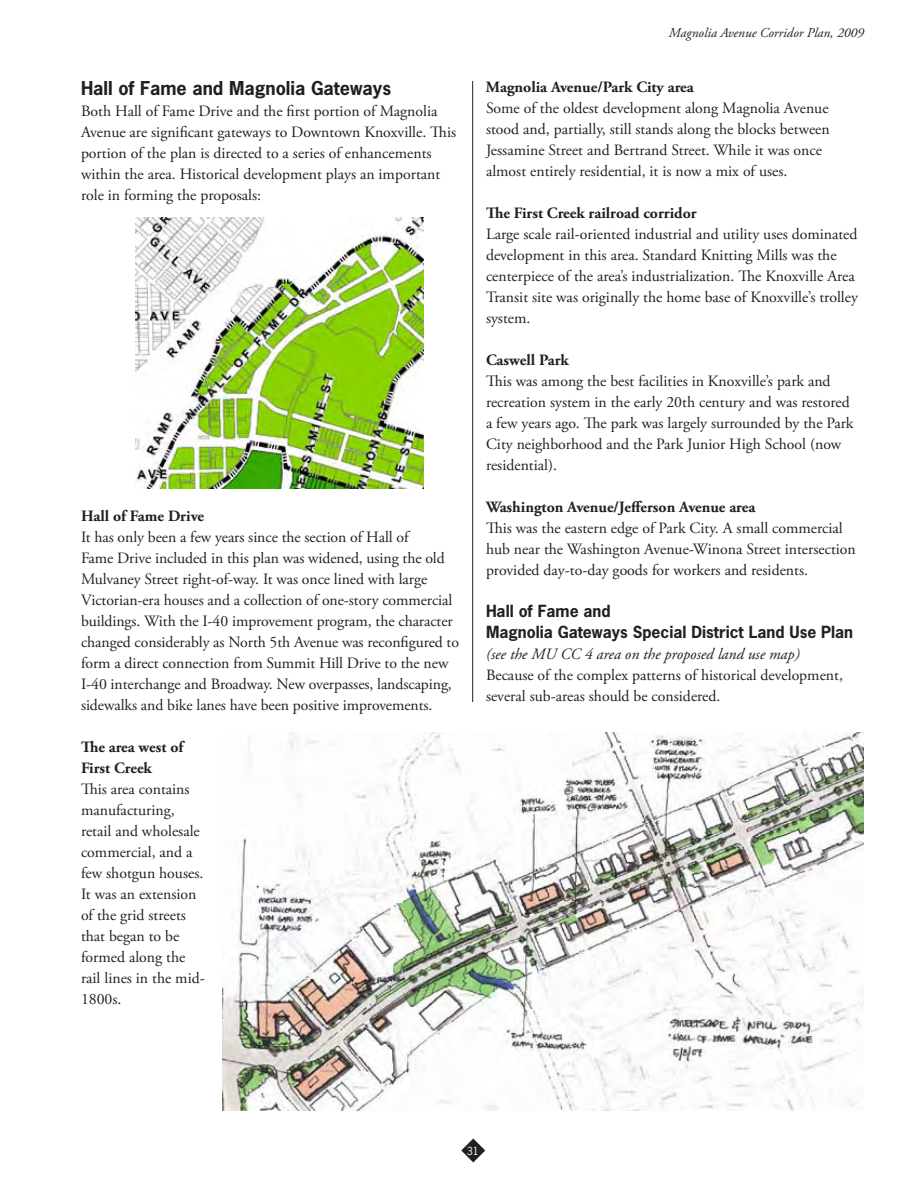
<style>
.page{position:relative;width:918px;height:1188px;background:#fff}
.page>*{position:absolute;margin:0;border:0;box-sizing:border-box;transform-origin:0 0}
.t1{font:700 18px "News Gothic Std";color:#231f20}
.t2{font:15.75px/21px "Adobe Garamond Pro";color:#231f20}
.t3{font:700 15.75px/21px "Adobe Garamond Pro";color:#231f20}
.t4{font:700 15.75px/21px "News Gothic Std";color:#231f20}
.t5{font:italic 15.75px "Adobe Garamond Pro";color:#231f20}
.t6{font:italic 13.5px "Adobe Garamond Pro";color:#231f20}
.t7{font:10.5px "News Gothic Std";color:#fff}
</style>
<div class="page">
<svg style="left:461px;top:1138px;width:24px;height:24px"></svg>
<img style="left:135px;top:218px;width:288px;height:271px">
<img style="left:222px;top:733px;width:642px;height:377px">
<hr style="left:472px;top:81px;width:1px;height:621px;background:#231f20">
<p class="t1" style="left:81px;top:76px;width:312px">Hall of Fame and Magnolia Gateways</p>
<p class="t2" style="left:81px;top:101px;width:377px">Both Hall of Fame Drive and the first portion of Magnolia Avenue are significant gateways to Downtown Knoxville. This portion of the plan is directed to a series of enhancements within the area. Historical development plays an important role in forming the proposals:</p>
<p class="t3" style="left:81px;top:505px;width:125px">Hall of Fame Drive</p>
<p class="t2" style="left:81px;top:527px;width:380px">It has only been a few years since the section of Hall of<br>Fame Drive included in this plan was widened, using the old Mulvaney Street right-of-way. It was once lined with large Victorian-era houses and a collection of one-story commercial buildings. With the I-40 improvement program, the character changed considerably as North 5th Avenue was reconfigured to form a direct connection from Summit Hill Drive to the new I-40 interchange and Broadway. New overpasses, landscaping, sidewalks and bike lanes have been positive improvements.</p>
<p class="t3" style="left:81px;top:736px;width:104px">The area west of<br>First Creek</p>
<p class="t2" style="left:81px;top:779px;width:125px">This area contains manufacturing, retail and wholesale commercial, and a few shotgun houses.<br>It was an extension of the grid streets that began to be formed along the rail lines in the mid-<br>1800s.</p>
<p class="t6" style="left:669px;top:24px;width:197px">Magnolia Avenue Corridor Plan, 2009</p>
<p class="t3" style="left:486px;top:77px;width:209px">Magnolia Avenue/Park City area</p>
<p class="t2" style="left:486px;top:98px;width:345px">Some of the oldest development along Magnolia Avenue stood and, partially, still stands along the blocks between Jessamine Street and Bertrand Street. While it was once almost entirely residential, it is now a mix of uses.</p>
<p class="t3" style="left:486px;top:203px;width:212px">The First Creek railroad corridor</p>
<p class="t2" style="left:486px;top:224px;width:373px">Large scale rail-oriented industrial and utility uses dominated development in this area. Standard Knitting Mills was the centerpiece of the area’s industrialization. The Knoxville Area Transit site was originally the home base of Knoxville’s trolley system.</p>
<p class="t3" style="left:486px;top:350px;width:84px">Caswell Park</p>
<p class="t2" style="left:486px;top:371px;width:369px">This was among the best facilities in Knoxville’s park and recreation system in the early 20th century and was restored a few years ago. The park was largely surrounded by the Park City neighborhood and the Park Junior High School (now residential).</p>
<p class="t3" style="left:486px;top:497px;width:271px">Washington Avenue/Jefferson Avenue area</p>
<p class="t2" style="left:486px;top:518px;width:371px">This was the eastern edge of Park City. A small commercial hub near the Washington Avenue-Winona Street intersection provided day-to-day goods for workers and residents.</p>
<p class="t4" style="left:486px;top:601px;width:369px">Hall of Fame and<br>Magnolia Gateways Special District Land Use Plan</p>
<p class="t5" style="left:486px;top:645px;width:315px">(see the MU CC 4 area on the proposed land use map)</p>
<p class="t2" style="left:486px;top:665px;width:358px">Because of the complex patterns of historical development, several sub-areas should be considered.</p>
<p class="t7" style="left:467px;top:1144px;width:14px">31</p>
</div>
